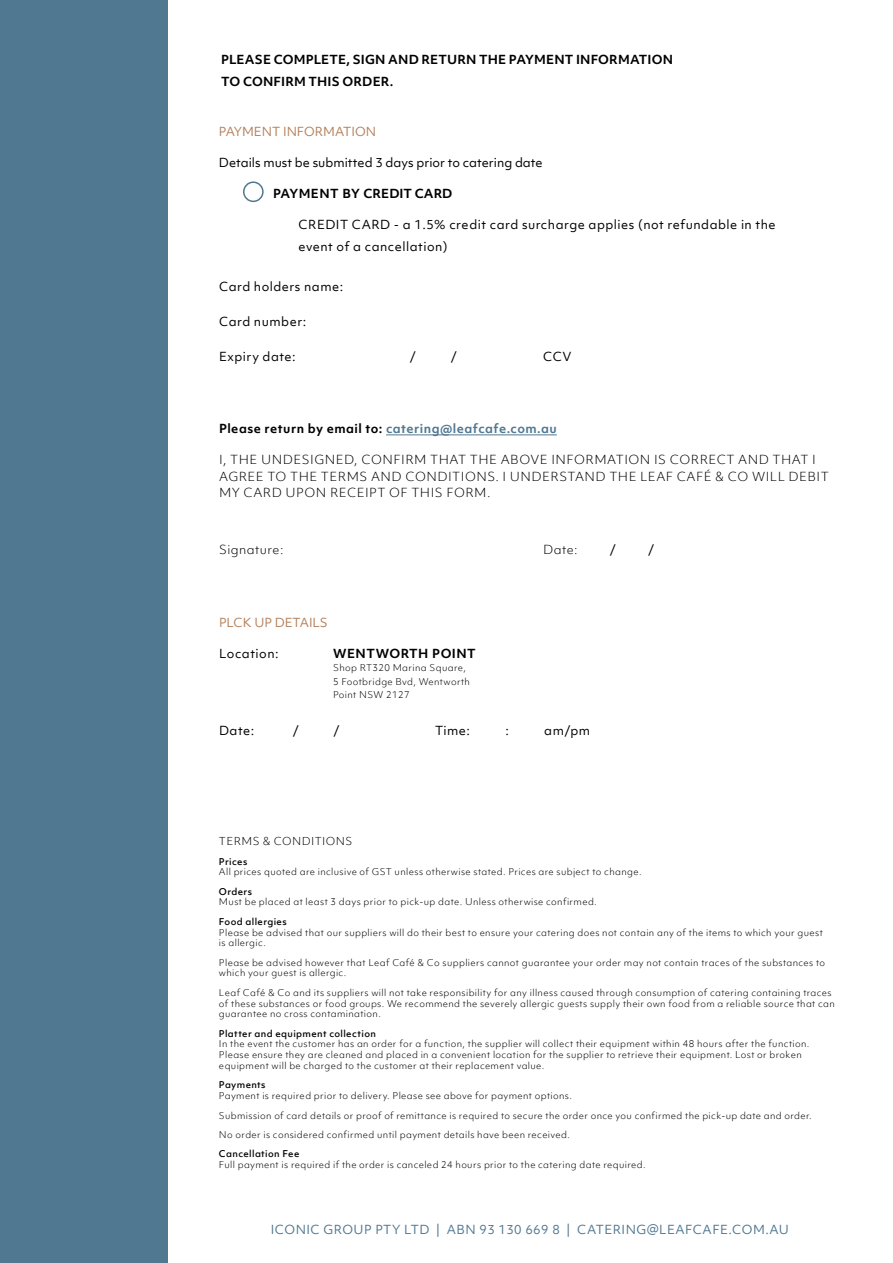
<style>
.page{position:relative;width:893px;height:1263px;background:#fff}
.page>*{position:absolute;margin:0;border:0;box-sizing:border-box;transform-origin:0 0}
.t1{font:300 12px/16.5px "Objektiv Mk 1";letter-spacing:.04em;color:#000}
.t2{font:12px/22.5px "Objektiv Mk 1";letter-spacing:.04em;color:#000}
.t3{font:700 12px/22.5px "Objektiv Mk 1";letter-spacing:.01em;color:#000}
.t4{font:12px "Objektiv Mk 1";letter-spacing:.04em;color:#517891}
.t5{font:12px "Objektiv Mk 1";color:#000}
.t6{font:700 12px "Objektiv Mk 1";letter-spacing:.04em;color:#517891}
.t7{font:12px "Objektiv Mk 1";color:#b4815d}
.t8{font:700 12px "Objektiv Mk 1";letter-spacing:.04em;color:#000}
.t9{font:300 10.5px "Objektiv Mk 1";letter-spacing:.04em;color:#000}
.t10{font:300 9px/10.8px "Objektiv Mk 1";letter-spacing:.04em;color:#000}
.t11{font:500 9px "Objektiv Mk 1";letter-spacing:.04em;color:#000}
.s1{color:#000}
</style>
<div class="page">
<div style="left:0;top:0;width:168px;height:1263px;background:#517891"></div>
<hr style="left:386px;top:434px;width:171px;height:1px;background:#517891">
<div style="left:243px;top:181px;width:21px;height:21px;border:2px solid #517891;border-radius:50%"></div>
<h1 class="t3" style="left:221px;top:48px;width:453px">PLEASE COMPLETE, SIGN AND RETURN THE PAYMENT INFORMATION<br>TO CONFIRM THIS ORDER.</h1>
<h1 class="t7" style="left:219px;top:123px;width:159px">PAYMENT INFORMATION</h1>
<h1 class="t5" style="left:219px;top:154px;width:325px">Details must be submitted 3 days prior to catering date</h1>
<h1 class="t3" style="left:273px;top:182px;width:181px">PAYMENT BY CREDIT CARD</h1>
<h1 class="t2" style="left:298px;top:213px;width:479px">CREDIT CARD - a 1.5% credit card surcharge applies (not refundable in the event of a cancellation)</h1>
<h1 class="t2" style="left:219px;top:275px;width:126px">Card holders name:</h1>
<h1 class="t2" style="left:219px;top:310px;width:89px">Card number:</h1>
<h1 class="t2" style="left:219px;top:345px;width:78px">Expiry date:</h1>
<h1 class="t2" style="left:410px;top:345px;width:8px">/</h1>
<h1 class="t2" style="left:451px;top:345px;width:8px">/</h1>
<h1 class="t2" style="left:543px;top:345px;width:30px">CCV</h1>
<h1 class="t6" style="left:219px;top:420px;width:339px"><span class="s1">Please return by email to:</span> catering@leafcafe.com.au</h1>
<h1 class="t1" style="left:219px;top:451px;width:611px">I, THE UNDESIGNED, CONFIRM THAT THE ABOVE INFORMATION IS CORRECT AND THAT I<br>AGREE TO THE TERMS AND CONDITIONS. I UNDERSTAND THE LEAF CAFÉ &amp; CO WILL DEBIT<br>MY CARD UPON RECEIPT OF THIS FORM.</h1>
<h1 class="t1" style="left:219px;top:541px;width:66px">Signature:</h1>
<h1 class="t1" style="left:543px;top:541px;width:36px">Date:</h1>
<h1 class="t2" style="left:610px;top:538px;width:8px">/</h1>
<h1 class="t2" style="left:648px;top:538px;width:8px">/</h1>
<h1 class="t7" style="left:219px;top:614px;width:110px">PLCK UP DETAILS</h1>
<h1 class="t2" style="left:219px;top:642px;width:61px">Location:</h1>
<h1 class="t8" style="left:333px;top:645px;width:144px">WENTWORTH POINT</h1>
<p class="t10" style="left:333px;top:661px;width:138px;line-height:13.5px">Shop RT320 Marina Square,<br>5 Footbridge Bvd, Wentworth<br>Point NSW 2127</p>
<h1 class="t2" style="left:219px;top:720px;width:37px">Date:</h1>
<h1 class="t2" style="left:293px;top:720px;width:8px">/</h1>
<h1 class="t2" style="left:333px;top:720px;width:8px">/</h1>
<h1 class="t2" style="left:435px;top:720px;width:36px">Time:</h1>
<h1 class="t2" style="left:505px;top:720px;width:5px">:</h1>
<h1 class="t2" style="left:544px;top:720px;width:47px">am/pm</h1>
<p class="t9" style="left:219px;top:834px;width:135px">TERMS &amp; CONDITIONS</p>
<p class="t11" style="left:219px;top:855px;width:30px">Prices</p>
<p class="t10" style="left:219px;top:866px;width:424px">All prices quoted are inclusive of GST unless otherwise stated. Prices are subject to change.</p>
<p class="t11" style="left:219px;top:885px;width:35px">Orders</p>
<p class="t10" style="left:219px;top:897px;width:379px">Must be placed at least 3 days prior to pick-up date. Unless otherwise confirmed.</p>
<p class="t11" style="left:219px;top:915px;width:69px">Food allergies</p>
<p class="t10" style="left:219px;top:927px;width:605px">Please be advised that our suppliers will do their best to ensure your catering does not contain any of the items to which your guest is allergic.</p>
<p class="t10" style="left:219px;top:957px;width:608px">Please be advised however that Leaf Café &amp; Co suppliers cannot guarantee your order may not contain traces of the substances to which your guest is allergic.</p>
<p class="t10" style="left:219px;top:987px;width:617px">Leaf Café &amp; Co and its suppliers will not take responsibility for any illness caused through consumption of catering containing traces of these substances or food groups. We recommend the severely allergic guests supply their own food from a reliable source that can guarantee no cross contamination.</p>
<p class="t11" style="left:219px;top:1027px;width:158px">Platter and equipment collection</p>
<p class="t10" style="left:219px;top:1039px;width:592px">In the event the customer has an order for a function, the supplier will collect their equipment within 48 hours after the function.<br>Please ensure they are cleaned and placed in a convenient location for the supplier to retrieve their equipment. Lost or broken equipment will be charged to the customer at their replacement value.</p>
<p class="t11" style="left:219px;top:1079px;width:48px">Payments</p>
<p class="t10" style="left:219px;top:1086px;width:594px;line-height:19.4px">Payment is required prior to delivery. Please see above for payment options.<br>Submission of card details or proof of remittance is required to secure the order once you confirmed the pick-up date and order.<br>No order is considered confirmed until payment details have been received.</p>
<p class="t11" style="left:219px;top:1147px;width:82px">Cancellation Fee</p>
<p class="t10" style="left:219px;top:1159px;width:428px">Full payment is required if the order is canceled 24 hours prior to the catering date required.</p>
<h1 class="t4" style="left:271px;top:1221px;width:520px">ICONIC GROUP PTY LTD | ABN 93 130 669 8 | CATERING@LEAFCAFE.COM.AU</h1>
</div>
